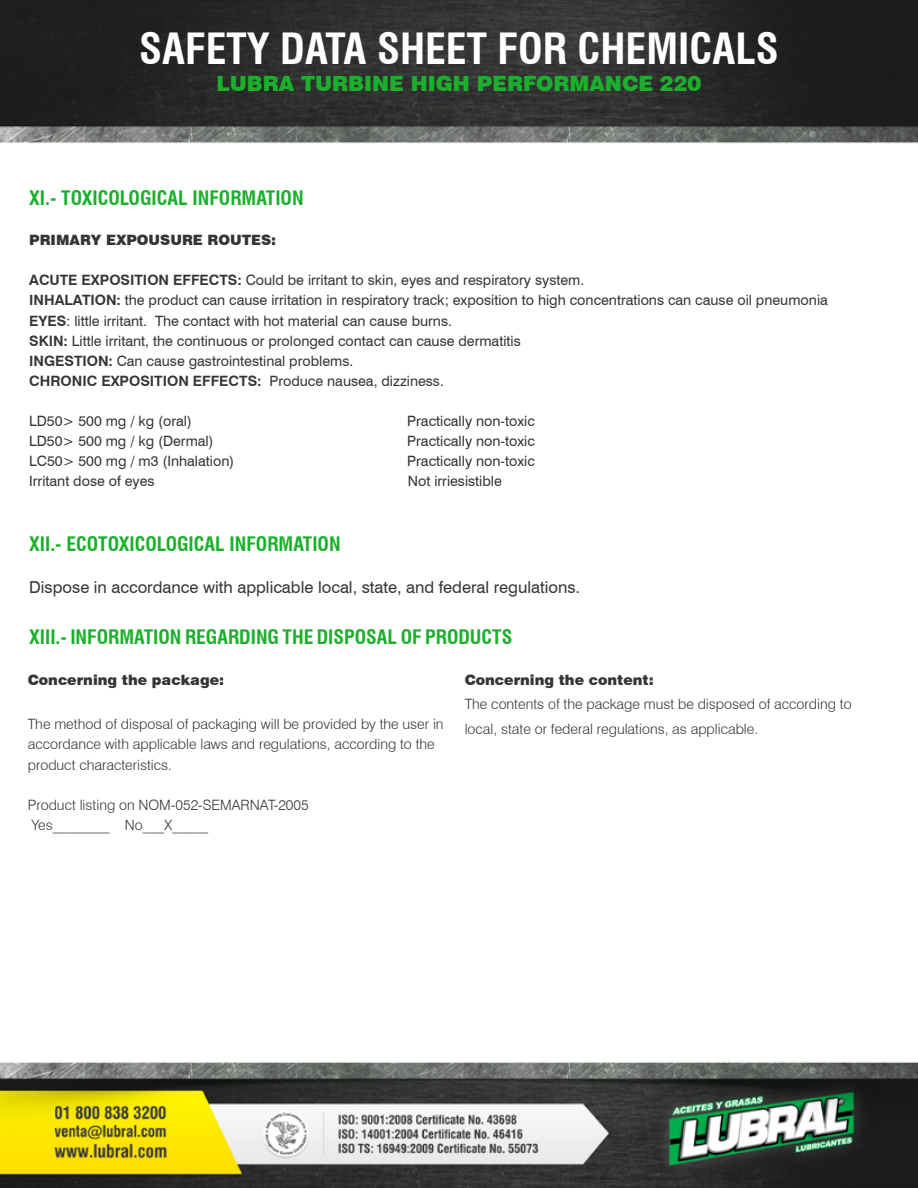
<style>
.page{position:relative;width:918px;height:1188px;background:#fff}
.page>*{position:absolute;margin:0;border:0;box-sizing:border-box;transform-origin:0 0}
.t1{font:700 condensed 42px "Swiss 721 BT";color:#fff}
.t2{font:900 21px "Swiss 721 BT";color:#1bb02c}
.t3{font:700 condensed 19.5px "Swiss 721 BT";color:#1bb02c}
.t4{font:16.5px "Swiss 721 BT";color:#353534}
.t5{font:14.25px/20.1px "Swiss 721 BT";color:#353534}
.t6{font:300 14.25px/20.1px "Swiss 721 BT";color:#353534}
.t7{font:900 14.25px "Swiss 721 BT";color:#353534}
.s1{font-weight:700}
</style>
<div class="page">
<img style="left:0;top:0;width:918px;height:1188px">
<h1 class="t1" style="left:139px;top:24px;width:641px">SAFETY DATA SHEET FOR CHEMICALS</h1>
<h2 class="t2" style="left:217px;top:71px;width:486px">LUBRA TURBINE HIGH PERFORMANCE 220</h2>
<h3 class="t3" style="left:29px;top:186px;width:276px">XI.- TOXICOLOGICAL INFORMATION</h3>
<p class="t7" style="left:29px;top:231px;width:249px">PRIMARY EXPOUSURE ROUTES:</p>
<p class="t5" style="left:29px;top:270px;width:800px"><span class="s1">ACUTE EXPOSITION EFFECTS:</span> Could be irritant to skin, eyes and respiratory system.<br><span class="s1">INHALATION:</span> the product can cause irritation in respiratory track; exposition to high concentrations can cause oil pneumonia <span class="s1">EYES</span>: little irritant. The contact with hot material can cause burns.<br><span class="s1">SKIN:</span> Little irritant, the continuous or prolonged contact can cause dermatitis<br><span class="s1">INGESTION:</span> Can cause gastrointestinal problems.<br><span class="s1">CHRONIC EXPOSITION EFFECTS:</span> Produce nausea, dizziness.</p>
<p class="t5" style="left:29px;top:411px;width:164px">LD50&gt; 500 mg / kg (oral)</p>
<p class="t5" style="left:407px;top:411px;width:129px">Practically non-toxic</p>
<p class="t5" style="left:29px;top:431px;width:186px">LD50&gt; 500 mg / kg (Dermal)</p>
<p class="t5" style="left:407px;top:431px;width:129px">Practically non-toxic</p>
<p class="t5" style="left:29px;top:451px;width:207px">LC50&gt; 500 mg / m3 (Inhalation)</p>
<p class="t5" style="left:407px;top:451px;width:129px">Practically non-toxic</p>
<p class="t5" style="left:29px;top:471px;width:127px">Irritant dose of eyes</p>
<p class="t5" style="left:408px;top:471px;width:95px">Not irriesistible</p>
<h3 class="t3" style="left:29px;top:532px;width:313px">XII.- ECOTOXICOLOGICAL INFORMATION</h3>
<p class="t4" style="left:29px;top:577px;width:552px">Dispose in accordance with applicable local, state, and federal regulations.</p>
<h3 class="t3" style="left:29px;top:625px;width:485px">XIII.- INFORMATION REGARDING THE DISPOSAL OF PRODUCTS</h3>
<p class="t7" style="left:28px;top:671px;width:198px">Concerning the package:</p>
<p class="t6" style="left:28px;top:714px;width:417px">The method of disposal of packaging will be provided by the user in accordance with applicable laws and regulations, according to the product characteristics.</p>
<p class="t6" style="left:28px;top:794px;width:282px">Product listing on NOM-052-SEMARNAT-2005<br>Yes________ No___X_____</p>
<p class="t7" style="left:465px;top:671px;width:191px">Concerning the content:</p>
<p class="t6" style="left:465px;top:692px;width:389px;line-height:24.6px">The contents of the package must be disposed of according to local, state or federal regulations, as applicable.</p>
</div>
